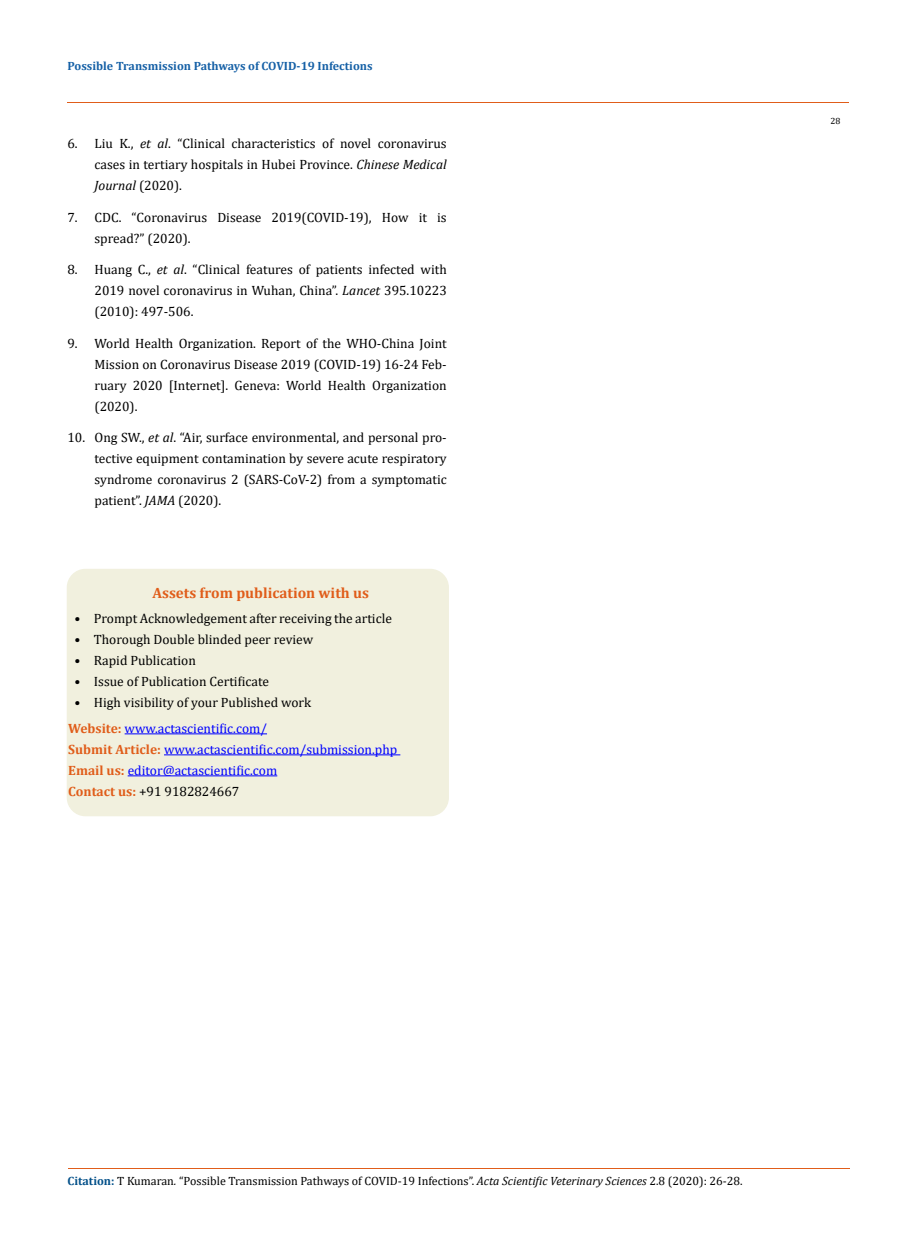
<style>
.page{position:relative;width:917px;height:1260px;background:#fff}
.page>*{position:absolute;margin:0;border:0;box-sizing:border-box;transform-origin:0 0}
.t1{font:700 15px "Cambria";color:#e05d1a}
.t2{font:13.5px/21px "Cambria";color:#000;text-align:justify}
.t3{font:13.5px/21px "Cambria";color:#00f}
.t4{font:12px "Cambria";color:#000}
.t5{font:700 12px "Cambria";color:#1560a6}
.t6{font:9px "Cambria";color:#000}
.s1{font-style:italic}
.s2{font-weight:700;color:#e05d1a}
.s3{color:#000}
.s4{font-weight:700;color:#035089}
</style>
<div class="page">
<hr style="left:67px;top:103px;width:782px;height:1px;background:#e05d1a">
<div style="left:67px;top:570px;width:381px;height:246px;background:#f1f0de;border-radius:18px"></div>
<div style="left:67px;top:569px;width:382px;height:247px;border:2px solid #f1f0de;border-radius:18px"></div>
<hr style="left:125px;top:733px;width:142px;height:1px;background:#00f">
<hr style="left:164px;top:754px;width:236px;height:1px;background:#00f">
<hr style="left:128px;top:775px;width:149px;height:1px;background:#00f">
<hr style="left:68px;top:1168px;width:781px;height:1px;background:#e05d1a">
<p class="t5" style="left:67px;top:58px;width:307px">Possible Transmission Pathways of COVID-19 Infections</p>
<p class="t2" style="left:94px;top:133px;width:354px;text-indent:-27px">6. Liu K., <span class="s1">et al</span>. “Clinical characteristics of novel coronavirus cases in tertiary hospitals in Hubei Province. <span class="s1">Chinese Medical Journal</span> (2020).</p>
<p class="t2" style="left:94px;top:206px;width:354px;text-indent:-27px">7. CDC. “Coronavirus Disease 2019(COVID-19), How it is spread?” (2020).</p>
<p class="t2" style="left:94px;top:259px;width:354px;text-indent:-27px">8. Huang C., <span class="s1">et al</span>. “Clinical features of patients infected with 2019 novel coronavirus in Wuhan, China”. <span class="s1">Lancet</span> 395.10223 (2010): 497-506.</p>
<p class="t2" style="left:94px;top:332px;width:354px;text-indent:-27px">9. World Health Organization. Report of the WHO-China Joint Mission on Coronavirus Disease 2019 (COVID-19) 16-24 Feb&shy;ruary 2020 [Internet]. Geneva: World Health Organization (2020).</p>
<p class="t2" style="left:94px;top:427px;width:354px;text-indent:-27px">10. Ong SW., <span class="s1">et al</span>. “Air, surface environmental, and personal pro&shy;tective equipment contamination by severe acute respiratory syndrome coronavirus 2 (SARS-CoV-2) from a symptomatic patient”. <span class="s1">JAMA</span> (2020).</p>
<p class="t1" style="left:152px;top:582px;width:218px">Assets from publication with us</p>
<p class="t2" style="left:74px;top:608px;width:319px">• Prompt Acknowledgement after receiving the article</p>
<p class="t2" style="left:74px;top:629px;width:240px">• Thorough Double blinded peer review</p>
<p class="t2" style="left:74px;top:650px;width:123px">• Rapid Publication</p>
<p class="t2" style="left:74px;top:671px;width:196px">• Issue of Publication Certificate</p>
<p class="t2" style="left:74px;top:692px;width:238px">• High visibility of your Published work</p>
<p class="t3" style="left:68px;top:718px;width:330px"><span class="s2">Website:</span> www.actascientific.com/<br><span class="s2">Submit Article:</span> www.actascientific.com/submission.php <span class="s2">Email us:</span> editor@actascientific.com<br><span class="s2">Contact us:</span> <span class="s3">+91 9182824667</span></p>
<p class="t6" style="left:830px;top:115px;width:11px">28</p>
<p class="t4" style="left:68px;top:1174px;width:676px"><span class="s4">Citation:</span> T Kumaran<span class="s1">.</span> “Possible Transmission Pathways of COVID-19 Infections”. <span class="s1">Acta Scientific Veterinary Sciences</span> 2.8 (2020): 26-28.</p>
</div>
